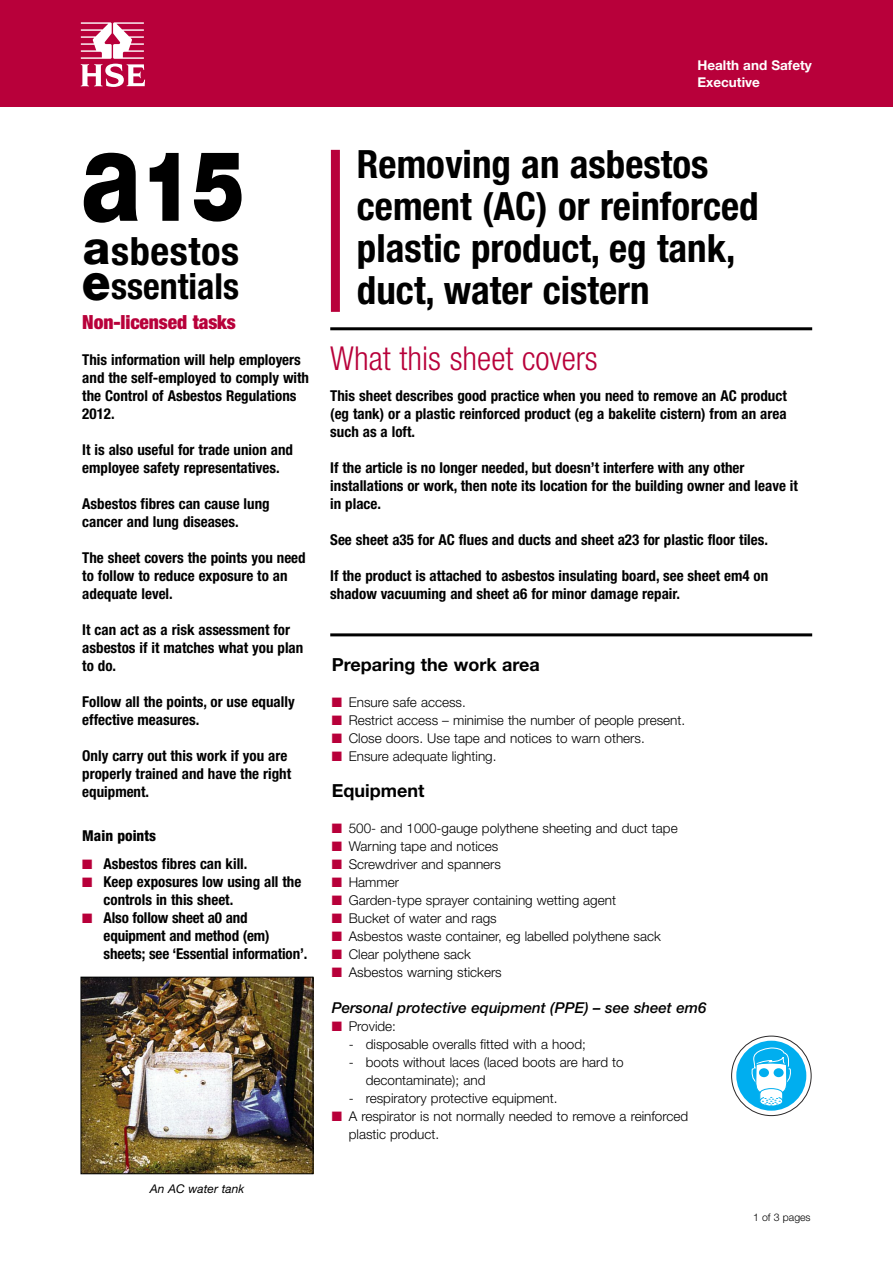
<style>
.page{position:relative;width:893px;height:1263px;background:#fff}
.page>*{position:absolute;margin:0;border:0;box-sizing:border-box;transform-origin:0 0}
.t1{font:900 97.5px "Helvetica Neue";color:#000;scale:.8 1}
.t2{font:900 51px "Helvetica Neue";color:#000;scale:.9 1}
.t3{font:800 46.5px "Helvetica Neue";color:#000}
.t4{font:700 condensed 39px/42px "Helvetica Neue";color:#000}
.t5{font:700 condensed 39px "Helvetica Neue";color:#000;scale:1.04 1}
.t6{font:700 condensed 36px "Helvetica Neue";color:#000}
.t7{font:300 condensed 33px "Helvetica Neue";color:#b8003a}
.t8{font:900 condensed 19.5px "Helvetica Neue";letter-spacing:-.005em;color:#b8003a}
.t9{font:700 18px "Helvetica Neue";color:#000}
.t10{font:700 condensed 15px/18px "Helvetica Neue";color:#000}
.t11{font:italic 500 15px "Helvetica Neue";color:#000}
.t12{font:800 condensed 15px "Helvetica Neue";color:#000}
.t13{font:300 13.5px/18px "Helvetica Neue";color:#000}
.t14{font:700 13.5px/16.5px "Helvetica Neue";color:#fff}
.t15{font:italic 12px "Helvetica Neue";color:#000}
.t16{font:300 10.5px "Helvetica Neue";color:#000}
.s1{font-weight:800;font-size:127.5px}
.s2{color:#b8003a}
</style>
<div class="page">
<div style="left:0;top:0;width:893px;height:106px;background:#b8003a"></div>
<svg style="left:81px;top:22px;width:64px;height:65px"></svg>
<hr style="left:330px;top:327px;width:482px;height:3px;background:#000">
<div style="left:331px;top:150px;width:9px;height:162px;background:#b8003a"></div>
<hr style="left:330px;top:633px;width:482px;height:3px;background:#000">
<img style="left:83px;top:979px;width:228px;height:193px">
<div style="left:81px;top:977px;width:232px;height:197px;border:1px solid #000"></div>
<svg style="left:732px;top:1036px;width:79px;height:79px"></svg>
<div style="left:731px;top:1036px;width:80px;height:80px;border:1px solid #2b292a;border-radius:50%"></div>
<div style="left:736px;top:1041px;width:70px;height:70px;background:#00aeef;border-radius:50%"></div>
<svg style="left:751px;top:1044px;width:40px;height:63px"></svg>
<p class="t14" style="left:697px;top:59px;width:116px">Health and Safety<br>Executive</p>
<h1 class="t1" style="left:81px;top:130px;width:207px"><span class="s1">a</span>15</h1>
<h3 class="t5" style="left:111px;top:236px;width:125px">sbestos</h3>
<h3 class="t6" style="left:111px;top:273px;width:129px">ssentials</h3>
<h3 class="t8" style="left:82px;top:311px;width:155px">Non-licensed tasks</h3>
<h3 class="t3" style="left:83px;top:221px;width:29px">a</h3>
<h2 class="t2" style="left:82px;top:252px;width:34px">e</h2>
<p class="t10" style="left:82px;top:352px;width:228px">This information will help employers and the self-employed to comply with the Control of Asbestos Regulations<br>2012.</p>
<p class="t10" style="left:82px;top:442px;width:212px">It is also useful for trade union and employee safety representatives.</p>
<p class="t10" style="left:82px;top:496px;width:189px">Asbestos fibres can cause lung cancer and lung diseases.</p>
<p class="t10" style="left:82px;top:550px;width:225px">The sheet covers the points you need to follow to reduce exposure to an adequate level.</p>
<p class="t10" style="left:82px;top:622px;width:223px">It can act as a risk assessment for asbestos if it matches what you plan to do.</p>
<p class="t10" style="left:82px;top:694px;width:214px">Follow all the points, or use equally effective measures.</p>
<p class="t10" style="left:82px;top:748px;width:210px">Only carry out this work if you are properly trained and have the right equipment.</p>
<p class="t12" style="left:82px;top:830px;width:75px">Main points</p>
<p class="t10" style="left:82px;top:856px;width:167px"><span class="s2">■</span> Asbestos fibres can kill.</p>
<p class="t10" style="left:104px;top:874px;width:199px;text-indent:-21px"><span class="s2">■</span> Keep exposures low using all the controls in this sheet.</p>
<p class="t10" style="left:104px;top:910px;width:205px;text-indent:-21px"><span class="s2">■</span> Also follow sheet a0 and equipment and method (em) sheets; see ‘Essential information’.</p>
<p class="t15" style="left:150px;top:1184px;width:96px">An AC water tank</p>
<h3 class="t4" style="left:357px;top:146px;width:403px">Removing an asbestos cement (AC) or reinforced plastic product, eg tank, duct, water cistern</h3>
<h3 class="t7" style="left:330px;top:339px;width:269px">What this sheet covers</h3>
<p class="t10" style="left:330px;top:388px;width:458px;text-align:justify">This sheet describes good practice when you need to remove an AC product (eg tank) or a plastic reinforced product (eg a bakelite cistern) from an area such as a loft.</p>
<p class="t10" style="left:330px;top:460px;width:469px">If the article is no longer needed, but doesn’t interfere with any other installations or work, then note its location for the building owner and leave it in place.</p>
<p class="t10" style="left:330px;top:532px;width:439px">See sheet a35 for AC flues and ducts and sheet a23 for plastic floor tiles.</p>
<p class="t10" style="left:330px;top:568px;width:439px">If the product is attached to asbestos insulating board, see sheet em4 on shadow vacuuming and sheet a6 for minor damage repair.</p>
<p class="t9" style="left:332px;top:658px;width:210px">Preparing the work area</p>
<p class="t13" style="left:332px;top:694px;width:136px"><span class="s2">■</span> Ensure safe access.</p>
<p class="t13" style="left:332px;top:712px;width:355px"><span class="s2">■</span> Restrict access – minimise the number of people present.</p>
<p class="t13" style="left:332px;top:730px;width:315px"><span class="s2">■</span> Close doors. Use tape and notices to warn others.</p>
<p class="t13" style="left:332px;top:748px;width:166px"><span class="s2">■</span> Ensure adequate lighting.</p>
<p class="t9" style="left:332px;top:784px;width:94px">Equipment</p>
<p class="t13" style="left:332px;top:820px;width:347px"><span class="s2">■</span> 500- and 1000-gauge polythene sheeting and duct tape</p>
<p class="t13" style="left:332px;top:838px;width:168px"><span class="s2">■</span> Warning tape and notices</p>
<p class="t13" style="left:332px;top:856px;width:171px"><span class="s2">■</span> Screwdriver and spanners</p>
<p class="t13" style="left:332px;top:874px;width:69px"><span class="s2">■</span> Hammer</p>
<p class="t13" style="left:332px;top:892px;width:286px"><span class="s2">■</span> Garden-type sprayer containing wetting agent</p>
<p class="t13" style="left:332px;top:910px;width:167px"><span class="s2">■</span> Bucket of water and rags</p>
<p class="t13" style="left:332px;top:928px;width:331px"><span class="s2">■</span> Asbestos waste container, eg labelled polythene sack</p>
<p class="t13" style="left:332px;top:946px;width:141px"><span class="s2">■</span> Clear polythene sack</p>
<p class="t13" style="left:332px;top:964px;width:171px"><span class="s2">■</span> Asbestos warning stickers</p>
<p class="t11" style="left:332px;top:1002px;width:376px">Personal protective equipment (PPE) – see sheet em6</p>
<p class="t13" style="left:332px;top:1018px;width:66px"><span class="s2">■</span> Provide:</p>
<p class="t13" style="left:349px;top:1036px;width:239px">- disposable overalls fitted with a hood;</p>
<p class="t13" style="left:366px;top:1054px;width:259px;text-indent:-17px">- boots without laces (laced boots are hard to decontaminate); and</p>
<p class="t13" style="left:349px;top:1090px;width:210px">- respiratory protective equipment.</p>
<p class="t13" style="left:349px;top:1108px;width:341px;text-indent:-17px"><span class="s2">■</span> A respirator is not normally needed to remove a reinforced plastic product.</p>
<p class="t16" style="left:753px;top:1213px;width:59px">1 of 3 pages</p>
</div>
